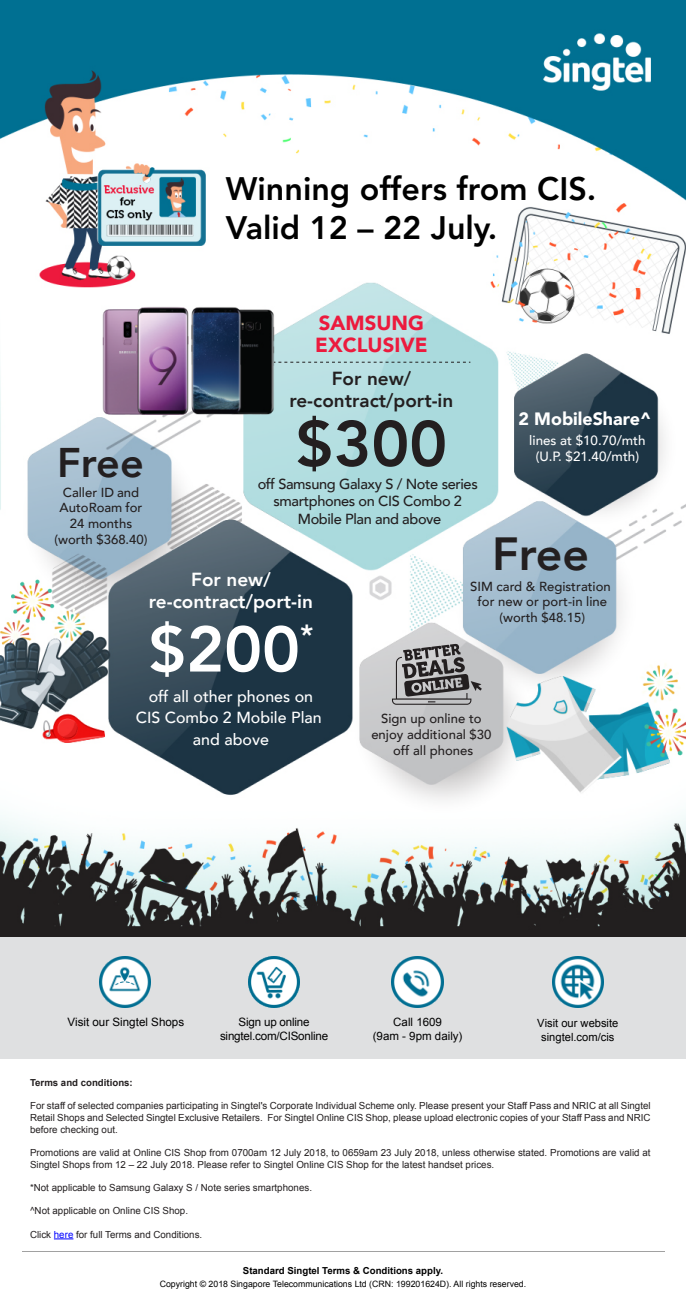
<style>
.page{position:relative;width:686px;height:1303px;background:#fff}
.page>*{position:absolute;margin:0;border:0;box-sizing:border-box;transform-origin:0 0}
.t1{font:800 63.97px "Avenir";color:#fff}
.t2{font:800 63.97px "Avenir";color:#231f20}
.t3{font:800 46.35px "Avenir";color:#231f20}
.t4{font:800 41.33px "Avenir";color:#231f20}
.t5{font:800 32.25px/38.9px "Avenir LT Std";color:#000}
.t6{font:900 20.4px/21.8px "Avenir";color:#ec1a3d}
.t7{font:800 18.9px/22.7px "Avenir";color:#fff;text-align:center}
.t8{font:800 18.9px/22.7px "Avenir";color:#231f20;text-align:center}
.t9{font:900 17.85px "Avenir";color:#fff}
.t10{font:500 15.98px/21.4px "Avenir";color:#fff;text-align:center}
.t11{font:500 14.55px/17.5px "Avenir";letter-spacing:-.025em;color:#231f20;text-align:center}
.t12{font:500 13.35px/16px "Avenir";color:#fff;text-align:center}
.t13{font:500 13.12px/15.7px "Avenir";color:#231f20;text-align:center}
.t14{font:11.55px/13.9px "Arial";letter-spacing:-.02em;color:#000;text-align:center}
.t15{font:11.55px "Arial";color:#000}
.t16{font:11.48px/13.8px "Arial";color:#000;text-align:center}
.t17{font:11.25px/13.4px "Arial";color:#000;text-align:center}
.t18{font:9.75px/11.7px "Arial";color:#231f20;text-align:justify}
.t19{font:700 9.68px "Arial";color:#000}
.t20{font:700 9.68px "Arial";color:#231f20}
.t21{font:8.77px "Arial";color:#000}
.s1{color:#00f}
</style>
<div class="page">
<img style="left:0;top:0;width:686px;height:1252px">
<div style="left:0;top:937px;width:686px;height:121px;background:#dfe0e1"></div>
<img style="left:552px;top:956px;width:51px;height:51px">
<img style="left:392px;top:956px;width:51px;height:51px">
<img style="left:99px;top:956px;width:52px;height:51px">
<img style="left:248px;top:956px;width:52px;height:51px">
<svg style="left:54px;top:1238px;width:19px;height:1px"></svg>
<hr style="left:22px;top:1250px;width:642px;height:1px;background:#a1a1a1">
<svg style="left:392px;top:643px;width:90px;height:61px;background:#908f90"></svg>
<svg style="left:274px;top:362px;width:196px;height:1px"></svg>
<h3 class="t5" style="left:226px;top:169px;width:372px">Winning offers from CIS.<br>Valid 12 – 22 July.</h3>
<h3 class="t6" style="left:315px;top:312px;width:114px">SAMSUNG<br>EXCLUSIVE</h3>
<h3 class="t8" style="left:289px;top:367px;width:165px">For new/ re-contract/port-in</h3>
<h3 class="t9" style="left:518px;top:403px;width:135px">2 MobileShare^</h3>
<h3 class="t12" style="left:529px;top:432px;width:118px">lines at $10.70/mth (U.P. $21.40/mth)</h3>
<h1 class="t2" style="left:295px;top:394px;width:153px">$300</h1>
<h3 class="t11" style="left:258px;top:474px;width:221px">off Samsung Galaxy S / Note series smartphones on CIS Combo 2<br>Mobile Plan and above</h3>
<h3 class="t4" style="left:57px;top:430px;width:88px">Free</h3>
<h3 class="t13" style="left:55px;top:483px;width:94px">Caller ID and<br>AutoRoam for<br>24 months (worth $368.40)</h3>
<h2 class="t3" style="left:492px;top:517px;width:99px">Free</h2>
<h3 class="t7" style="left:149px;top:568px;width:165px">For new/ re-contract/port-in</h3>
<h1 class="t1" style="left:148px;top:599px;width:166px">$200<sup>*</sup></h1>
<h3 class="t10" style="left:136px;top:685px;width:187px">off all other phones on<br>CIS Combo 2 Mobile Plan and above</h3>
<h3 class="t13" style="left:470px;top:577px;width:142px">SIM card &amp; Registration for new or port-in line (worth $48.15)</h3>
<h3 class="t13" style="left:371px;top:710px;width:122px;line-height:16px">Sign up online to enjoy additional $30 off all phones</h3>
<p class="t15" style="left:68px;top:1014px;width:118px">Visit our Singtel Shops</p>
<p class="t14" style="left:220px;top:1015px;width:110px">Sign up online singtel.com/CISonline</p>
<p class="t20" style="left:30px;top:1075px;width:104px">Terms and conditions:</p>
<p class="t18" style="left:30px;top:1099px;width:622px">For staff of selected companies participating in Singtel's Corporate Individual Scheme only. Please present your Staff Pass and NRIC at all Singtel Retail Shops and Selected Singtel Exclusive Retailers. For Singtel Online CIS Shop, please upload electronic copies of your Staff Pass and NRIC before checking out.</p>
<p class="t18" style="left:30px;top:1146px;width:622px">Promotions are valid at Online CIS Shop from 0700am 12 July 2018, to 0659am 23 July 2018, unless otherwise stated. Promotions are valid at<br>Singtel Shops from 12 – 22 July 2018. Please refer to Singtel Online CIS Shop for the latest handset prices.</p>
<p class="t18" style="left:30px;top:1181px;width:283px">*Not applicable to Samsung Galaxy S / Note series smartphones.</p>
<p class="t18" style="left:30px;top:1205px;width:159px">^Not applicable on Online CIS Shop.</p>
<p class="t18" style="left:30px;top:1228px;width:174px">Click <span class="s1">here</span> for full Terms and Conditions.</p>
<p class="t19" style="left:243px;top:1264px;width:201px">Standard Singtel Terms &amp; Conditions apply.</p>
<p class="t21" style="left:160px;top:1278px;width:368px">Copyright © 2018 Singapore Telecommunications Ltd (CRN: 199201624D). All rights reserved.</p>
<p class="t16" style="left:373px;top:1015px;width:91px">Call 1609<br>(9am - 9pm daily)</p>
<p class="t17" style="left:537px;top:1016px;width:83px">Visit our website singtel.com/cis</p>
</div>
